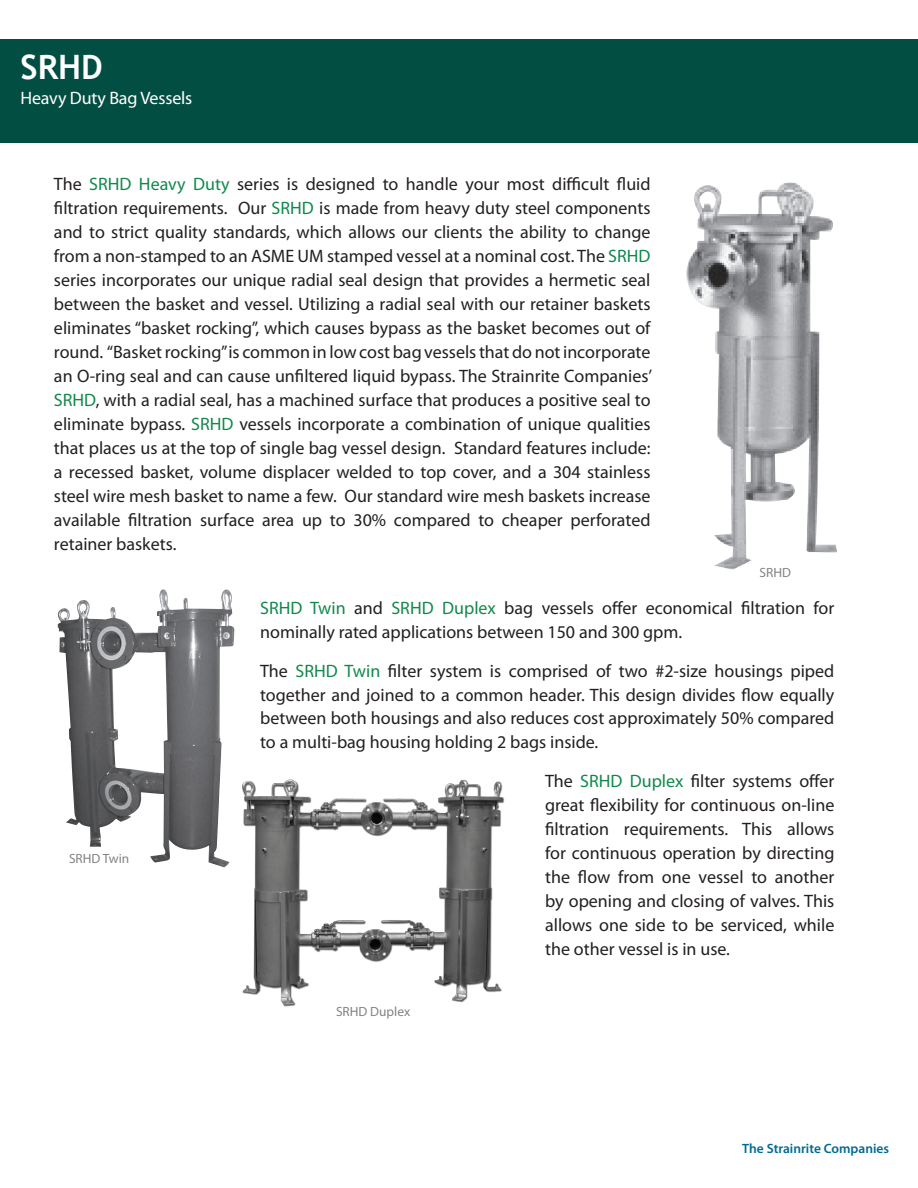
<style>
.page{position:relative;width:918px;height:1188px;background:#fff}
.page>*{position:absolute;margin:0;border:0;box-sizing:border-box;transform-origin:0 0}
.t1{font:700 33.6px "Trebuchet MS";color:#fff}
.t2{font:18px/24px "Myriad Pro";color:#231f20;text-align:justify}
.t3{font:18px "Myriad Pro";letter-spacing:-.01em;color:#fff}
.t4{font:600 13.5px "Myriad Pro";color:#006991}
.t5{font:13.35px "Myriad Pro";color:#808285}
.s1{color:#12884d}
</style>
<div class="page">
<img style="left:686px;top:182px;width:151px;height:388px">
<img style="left:58px;top:589px;width:176px;height:278px">
<img style="left:232px;top:762px;width:273px;height:245px">
<div style="left:0;top:39px;width:918px;height:103px;background:#034e42"></div>
<h1 class="t1" style="left:21px;top:46px;width:84px">SRHD</h1>
<p class="t3" style="left:21px;top:87px;width:173px">Heavy Duty Bag Vessels</p>
<p class="t2" style="left:54px;top:172px;width:600px">The <span class="s1">SRHD Heavy Duty</span> series is designed to handle your most difficult fluid filtration requirements. Our <span class="s1">SRHD</span> is made from heavy duty steel components and to strict quality standards, which allows our clients the ability to change from a non-stamped to an ASME UM stamped vessel at a nominal cost. The <span class="s1">SRHD </span>series incorporates our unique radial seal design that provides a hermetic seal between the basket and vessel. Utilizing a radial seal with our retainer baskets eliminates “basket rocking”, which causes bypass as the basket becomes out of round. “Basket rocking” is common in low cost bag vessels that do not incorporate an O-ring seal and can cause unfiltered liquid bypass. The Strainrite Companies’ <span class="s1">SRHD</span>, with a radial seal, has a machined surface that produces a positive seal to eliminate bypass. <span class="s1">SRHD</span> vessels incorporate a combination of unique qualities that places us at the top of single bag vessel design. Standard features include: a recessed basket, volume displacer welded to top cover, and a 304 stainless steel wire mesh basket to name a few. Our standard wire mesh baskets increase available filtration surface area up to 30% compared to cheaper perforated retainer baskets.</p>
<p class="t5" style="left:760px;top:564px;width:33px">SRHD</p>
<p class="t5" style="left:69px;top:851px;width:62px">SRHD Twin</p>
<p class="t2" style="left:260px;top:595px;width:576px"><span class="s1">SRHD Twin</span> and <span class="s1">SRHD Duplex</span> bag vessels offer economical filtration for nominally rated applications between 150 and 300 gpm.</p>
<p class="t2" style="left:260px;top:658px;width:576px">The <span class="s1">SRHD Twin</span> filter system is comprised of two #2-size housings piped together and joined to a common header. This design divides flow equally between both housings and also reduces cost approximately 50% compared to a multi-bag housing holding 2 bags inside.</p>
<p class="t2" style="left:545px;top:769px;width:291px">The <span class="s1">SRHD Duplex</span> filter systems offer great flexibility for continuous on-line filtration requirements. This allows for continuous operation by directing the flow from one vessel to another by opening and closing of valves. This allows one side to be serviced, while the other vessel is in use.</p>
<p class="t5" style="left:336px;top:1003px;width:76px">SRHD Duplex</p>
<p class="t4" style="left:742px;top:1140px;width:148px">The Strainrite Companies</p>
</div>
